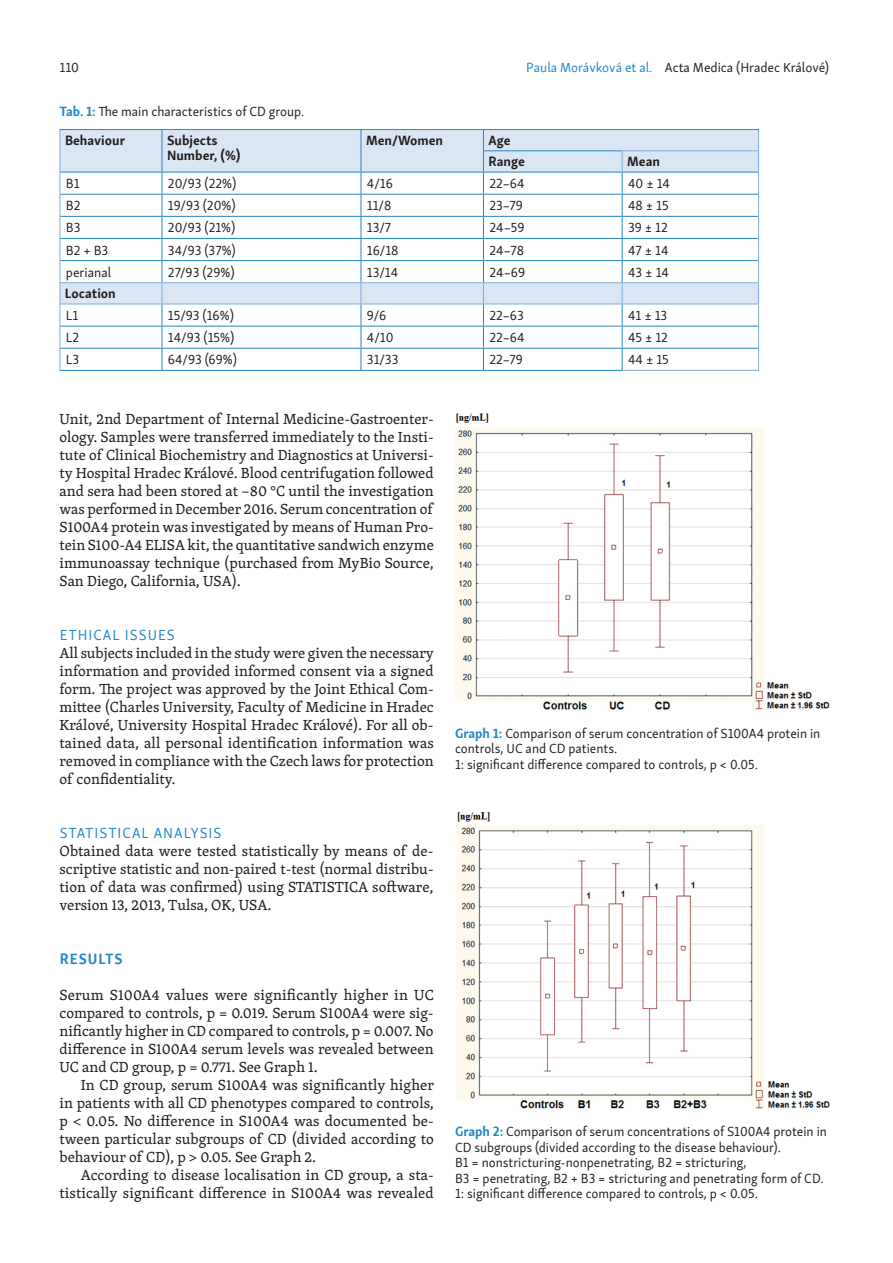
<style>
.page{position:relative;width:893px;height:1263px;background:#fff}
.page>*{position:absolute;margin:0;border:0;box-sizing:border-box;transform-origin:0 0}
.t1{font:15px/18px "Skolar PE";color:#231f20;text-align:justify}
.t2{font:15px "Skolar Sans PE";letter-spacing:.07em;color:#2486c7}
.t3{font:700 15px "Skolar Sans PE";letter-spacing:.07em;color:#2486c7}
.t4{font:13.5px/15.6px "Skolar Sans PE";color:#231f20}
.t5{font:700 13.5px/15.5px "Skolar Sans PE";color:#231f20}
.s1{color:#2486c7}
.s2{font-weight:700;color:#2486c7}
.s3{font-weight:700}
</style>
<div class="page">
<svg style="left:61px;top:130px;width:697px;height:174px"></svg>
<hr style="left:60px;top:129px;width:102px;height:1px;background:#2486c7">
<hr style="left:162px;top:129px;width:199px;height:1px;background:#2486c7">
<hr style="left:361px;top:129px;width:122px;height:1px;background:#2486c7">
<hr style="left:483px;top:129px;width:139px;height:1px;background:#2486c7">
<hr style="left:622px;top:129px;width:137px;height:1px;background:#2486c7">
<hr style="left:60px;top:172px;width:102px;height:1px;background:#2486c7">
<hr style="left:162px;top:172px;width:199px;height:1px;background:#2486c7">
<hr style="left:361px;top:172px;width:122px;height:1px;background:#2486c7">
<hr style="left:60px;top:194px;width:102px;height:1px;background:#2486c7">
<hr style="left:162px;top:194px;width:199px;height:1px;background:#2486c7">
<hr style="left:361px;top:194px;width:122px;height:1px;background:#2486c7">
<hr style="left:483px;top:194px;width:139px;height:1px;background:#2486c7">
<hr style="left:622px;top:194px;width:136px;height:1px;background:#2486c7">
<hr style="left:60px;top:216px;width:102px;height:1px;background:#2486c7">
<hr style="left:162px;top:216px;width:199px;height:1px;background:#2486c7">
<hr style="left:361px;top:216px;width:122px;height:1px;background:#2486c7">
<hr style="left:483px;top:216px;width:139px;height:1px;background:#2486c7">
<hr style="left:622px;top:216px;width:136px;height:1px;background:#2486c7">
<hr style="left:60px;top:238px;width:102px;height:1px;background:#2486c7">
<hr style="left:162px;top:238px;width:199px;height:1px;background:#2486c7">
<hr style="left:361px;top:238px;width:122px;height:1px;background:#2486c7">
<hr style="left:483px;top:238px;width:139px;height:1px;background:#2486c7">
<hr style="left:622px;top:238px;width:136px;height:1px;background:#2486c7">
<hr style="left:60px;top:260px;width:102px;height:1px;background:#2486c7">
<hr style="left:162px;top:260px;width:199px;height:1px;background:#2486c7">
<hr style="left:361px;top:260px;width:122px;height:1px;background:#2486c7">
<hr style="left:483px;top:260px;width:139px;height:1px;background:#2486c7">
<hr style="left:622px;top:260px;width:136px;height:1px;background:#2486c7">
<hr style="left:60px;top:326px;width:102px;height:1px;background:#2486c7">
<hr style="left:162px;top:326px;width:199px;height:1px;background:#2486c7">
<hr style="left:361px;top:326px;width:122px;height:1px;background:#2486c7">
<hr style="left:483px;top:326px;width:139px;height:1px;background:#2486c7">
<hr style="left:622px;top:326px;width:136px;height:1px;background:#2486c7">
<hr style="left:60px;top:348px;width:102px;height:1px;background:#2486c7">
<hr style="left:162px;top:348px;width:199px;height:1px;background:#2486c7">
<hr style="left:361px;top:348px;width:122px;height:1px;background:#2486c7">
<svg style="left:361px;top:130px;width:1px;height:240px"></svg>
<hr style="left:483px;top:348px;width:139px;height:1px;background:#2486c7">
<hr style="left:622px;top:348px;width:136px;height:1px;background:#2486c7">
<svg style="left:622px;top:151px;width:1px;height:219px"></svg>
<hr style="left:60px;top:370px;width:102px;height:1px;background:#2486c7">
<hr style="left:162px;top:370px;width:199px;height:1px;background:#2486c7">
<hr style="left:361px;top:370px;width:122px;height:1px;background:#2486c7">
<hr style="left:483px;top:370px;width:139px;height:1px;background:#2486c7">
<hr style="left:622px;top:370px;width:137px;height:1px;background:#81acdb">
<hr style="left:483px;top:150px;width:139px;height:1px;background:#2486c7">
<svg style="left:483px;top:130px;width:1px;height:240px"></svg>
<hr style="left:483px;top:172px;width:139px;height:1px;background:#2486c7">
<hr style="left:622px;top:172px;width:136px;height:1px;background:#2486c7">
<hr style="left:622px;top:150px;width:137px;height:1px;background:#81acdb">
<hr style="left:162px;top:282px;width:199px;height:1px;background:#81acdb">
<hr style="left:361px;top:282px;width:122px;height:1px;background:#81acdb">
<hr style="left:483px;top:282px;width:139px;height:1px;background:#81acdb">
<hr style="left:622px;top:282px;width:137px;height:1px;background:#81acdb">
<svg style="left:758px;top:130px;width:1px;height:240px"></svg>
<hr style="left:162px;top:304px;width:199px;height:1px;background:#81acdb">
<hr style="left:361px;top:304px;width:122px;height:1px;background:#81acdb">
<hr style="left:483px;top:304px;width:139px;height:1px;background:#81acdb">
<hr style="left:622px;top:304px;width:137px;height:1px;background:#81acdb">
<hr style="left:60px;top:282px;width:102px;height:1px;background:#81acdb">
<svg style="left:60px;top:130px;width:1px;height:240px"></svg>
<svg style="left:162px;top:130px;width:1px;height:240px"></svg>
<hr style="left:60px;top:304px;width:102px;height:1px;background:#81acdb">
<img style="left:455px;top:413px;width:374px;height:297px">
<img style="left:456px;top:812px;width:373px;height:296px">
<p class="t4" style="left:60px;top:58px;width:21px">110</p>
<p class="t4" style="left:526px;top:58px;width:304px"><span class="s1">Paula Morávková et al.</span> Acta Medica (Hradec Králové)</p>
<p class="t4" style="left:65px;top:97px;width:241px;line-height:28.3px;text-indent:-5px"><span class="s2">Tab. 1:</span> The main characteristics of CD group.<br><span class="s3">Behaviour</span></p>
<p class="t5" style="left:167px;top:131px;width:75px">Subjects<br>Number, (%)</p>
<p class="t5" style="left:366px;top:131px;width:79px">Men/Women</p>
<p class="t5" style="left:489px;top:128px;width:38px;line-height:21.3px">Age<br>Range</p>
<p class="t5" style="left:627px;top:152px;width:34px">Mean</p>
<p class="t4" style="left:66px;top:175px;width:15px">B1</p>
<p class="t4" style="left:168px;top:175px;width:70px">20/93 (22%)</p>
<p class="t4" style="left:367px;top:175px;width:27px">4/16</p>
<p class="t4" style="left:489px;top:175px;width:37px">22–64</p>
<p class="t4" style="left:628px;top:175px;width:43px">40 ± 14</p>
<p class="t4" style="left:66px;top:197px;width:16px">B2</p>
<p class="t4" style="left:168px;top:197px;width:69px">19/93 (20%)</p>
<p class="t4" style="left:367px;top:197px;width:26px">11/8</p>
<p class="t4" style="left:489px;top:197px;width:35px">23–79</p>
<p class="t4" style="left:628px;top:197px;width:42px">48 ± 15</p>
<p class="t4" style="left:66px;top:219px;width:16px">B3</p>
<p class="t4" style="left:168px;top:219px;width:69px">20/93 (21%)</p>
<p class="t4" style="left:367px;top:219px;width:26px">13/7</p>
<p class="t4" style="left:489px;top:219px;width:37px">24–59</p>
<p class="t4" style="left:628px;top:219px;width:41px">39 ± 12</p>
<p class="t4" style="left:66px;top:241px;width:44px">B2 + B3</p>
<p class="t4" style="left:168px;top:241px;width:69px">34/93 (37%)</p>
<p class="t4" style="left:367px;top:241px;width:33px">16/18</p>
<p class="t4" style="left:489px;top:241px;width:36px">24–78</p>
<p class="t4" style="left:628px;top:241px;width:42px">47 ± 14</p>
<p class="t4" style="left:66px;top:263px;width:47px">perianal</p>
<p class="t4" style="left:168px;top:263px;width:68px">27/93 (29%)</p>
<p class="t4" style="left:367px;top:263px;width:33px">13/14</p>
<p class="t4" style="left:489px;top:263px;width:37px">24–69</p>
<p class="t4" style="left:628px;top:263px;width:42px">43 ± 14</p>
<p class="t5" style="left:65px;top:284px;width:52px">Location</p>
<p class="t4" style="left:66px;top:307px;width:14px">L1</p>
<p class="t4" style="left:168px;top:307px;width:67px">15/93 (16%)</p>
<p class="t4" style="left:367px;top:307px;width:21px">9/6</p>
<p class="t4" style="left:489px;top:307px;width:36px">22–63</p>
<p class="t4" style="left:628px;top:307px;width:41px">41 ± 13</p>
<p class="t4" style="left:66px;top:329px;width:15px">L2</p>
<p class="t4" style="left:168px;top:329px;width:68px">14/93 (15%)</p>
<p class="t4" style="left:367px;top:329px;width:28px">4/10</p>
<p class="t4" style="left:489px;top:329px;width:37px">22–64</p>
<p class="t4" style="left:628px;top:329px;width:41px">45 ± 12</p>
<p class="t4" style="left:66px;top:351px;width:15px">L3</p>
<p class="t4" style="left:168px;top:351px;width:70px">64/93 (69%)</p>
<p class="t4" style="left:367px;top:351px;width:33px">31/33</p>
<p class="t4" style="left:489px;top:351px;width:35px">22–79</p>
<p class="t4" style="left:628px;top:351px;width:42px">44 ± 15</p>
<p class="t1" style="left:60px;top:409px;width:376px">Unit, 2nd Department of Internal Medicine-Gastroenter&shy;ology. Samples were transferred immediately to the Insti&shy;tute of Clinical Biochemistry and Diagnostics at Universi&shy;ty Hospital Hradec Králové. Blood centrifugation followed and sera had been stored at −80 °C until the investigation was performed in December 2016. Serum concentration of S100A4 protein was investigated by means of Human Pro&shy;tein S100-A4 ELISA kit, the quantitative sandwich enzyme immunoassay technique (purchased from MyBio Source, San Diego, California, USA).</p>
<p class="t2" style="left:60px;top:623px;width:117px">ETHICAL ISSUES</p>
<p class="t1" style="left:60px;top:643px;width:376px">All subjects included in the study were given the necessary information and provided informed consent via a signed form. The project was approved by the Joint Ethical Com&shy;mittee (Charles University, Faculty of Medicine in Hradec Králové, University Hospital Hradec Králové). For all ob&shy;tained data, all personal identification information was removed in compliance with the Czech laws for protection of confidentiality.</p>
<p class="t2" style="left:60px;top:821px;width:163px">STATISTICAL ANALYSIS</p>
<p class="t1" style="left:60px;top:841px;width:376px">Obtained data were tested statistically by means of de&shy;scriptive statistic and non-paired t-test (normal distribu&shy;tion of data was confirmed) using STATISTICA software, version 13, 2013, Tulsa, OK, USA.</p>
<p class="t3" style="left:60px;top:946px;width:65px">RESULTS</p>
<p class="t1" style="left:60px;top:985px;width:376px">Serum S100A4 values were significantly higher in UC compared to controls, p = 0.019. Serum S100A4 were sig&shy;nificantly higher in CD compared to controls, p = 0.007. No difference in S100A4 serum levels was revealed between UC and CD group, p = 0.771. See Graph 1.</p>
<p class="t1" style="left:60px;top:1075px;width:376px;text-indent:21px">In CD group, serum S100A4 was significantly higher in patients with all CD phenotypes compared to controls, p &lt; 0.05. No difference in S100A4 was documented be&shy;tween particular subgroups of CD (divided according to behaviour of CD), p &gt; 0.05. See Graph 2.</p>
<p class="t1" style="left:60px;top:1165px;width:376px;text-align:right">According to disease localisation in CD group, a sta&shy;tistically significant difference in S100A4 was revealed</p>
<p class="t4" style="left:455px;top:724px;width:367px"><span class="s2">Graph 1:</span> Comparison of serum concentration of S100A4 protein in controls, UC and CD patients.<br>1: significant difference compared to controls, p &lt; 0.05.</p>
<p class="t4" style="left:455px;top:1122px;width:373px"><span class="s2">Graph 2:</span> Comparison of serum concentrations of S100A4 protein in CD subgroups (divided according to the disease behaviour).<br>B1 = nonstricturing-nonpenetrating, B2 = stricturing,<br>B3 = penetrating, B2 + B3 = stricturing and penetrating form of CD.<br>1: significant difference compared to controls, p &lt; 0.05.</p>
</div>
